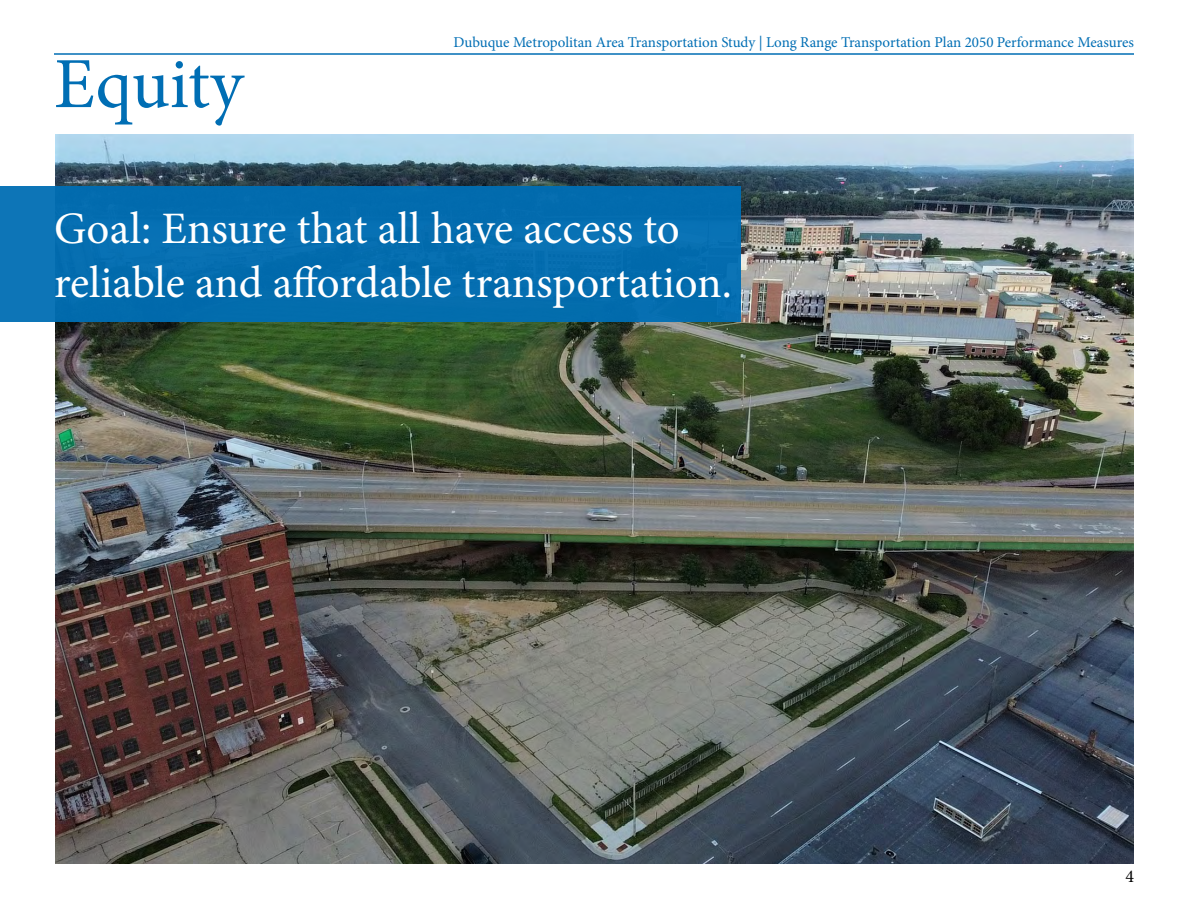
<style>
.page{position:relative;width:1188px;height:918px;background:#fff}
.page>*{position:absolute;margin:0;border:0;box-sizing:border-box;transform-origin:0 0}
.t1{font:72px "Minion Pro";color:#006eb4}
.t2{font:45px/54px "Minion Pro";letter-spacing:-.005em;color:#fff}
.t3{font:18px "Minion Pro";color:#000}
.t4{font:15px "Minion Pro";letter-spacing:-.005em;color:#006eb4}
</style>
<div class="page">
<img style="left:55px;top:135px;width:1079px;height:729px">
<hr style="left:54px;top:53px;width:1080px;height:2px;background:#006eb4">
<div style="left:0;top:186px;width:741px;height:136px;background:#006eb4"></div>
<h1 class="t1" style="left:54px;top:36px;width:191px">Equity</h1>
<p class="t4" style="left:453px;top:32px;width:682px">Dubuque Metropolitan Area Transportation Study | Long Range Transportation Plan 2050 Performance Measures</p>
<h2 class="t2" style="left:54px;top:202px;width:680px">Goal: Ensure that all have access to reliable and affordable transportation.</h2>
<p class="t3" style="left:1125px;top:865px;width:10px">4</p>
</div>
